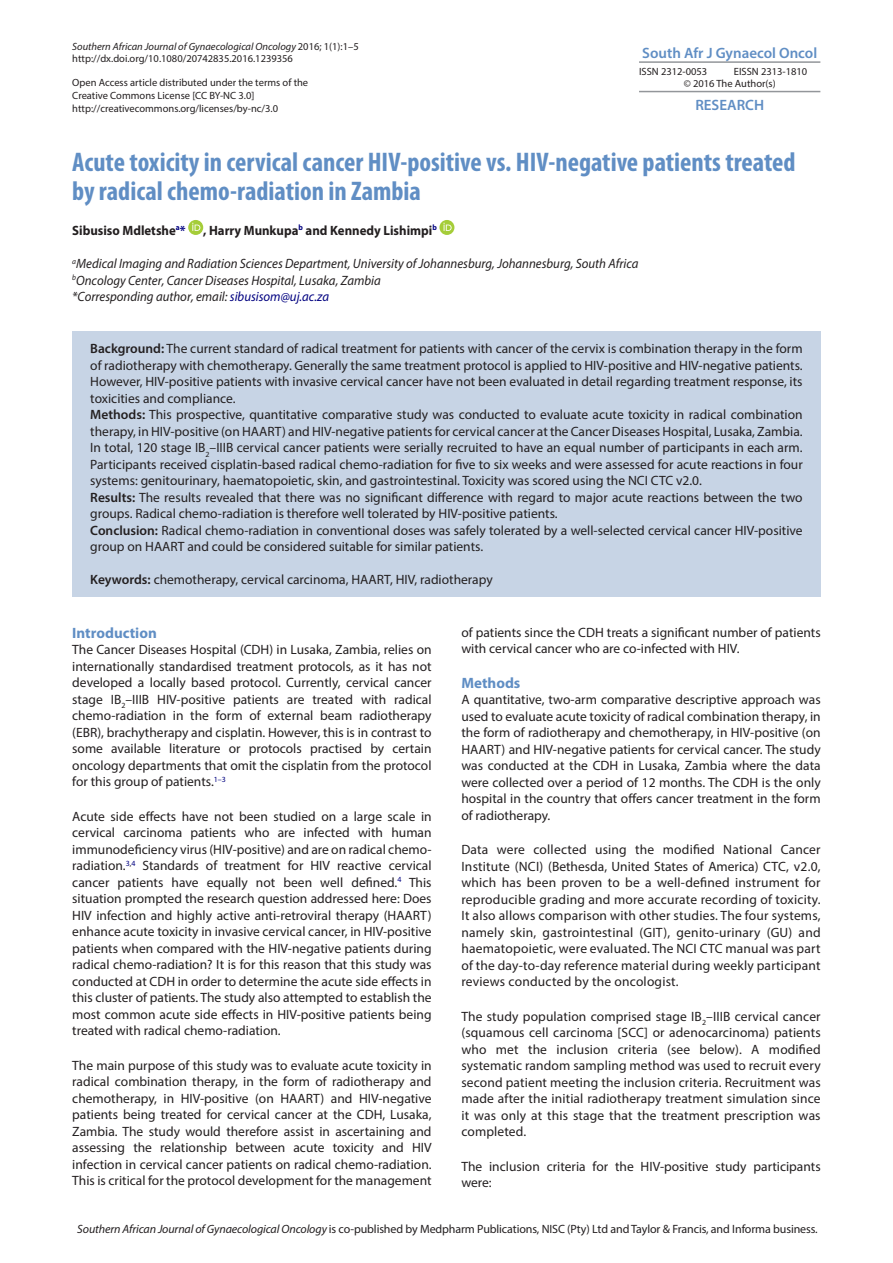
<style>
.page{position:relative;width:893px;height:1263px;background:#fff}
.page>*{position:absolute;margin:0;border:0;box-sizing:border-box;transform-origin:0 0}
.t1{font:700 condensed 27px/28.5px "Myriad Pro";color:#608ec4}
.t2{font:600 15px "Myriad Pro";color:#608ec4}
.t3{font:700 15px "Myriad Pro";color:#608ec4}
.t4{font:13.5px/16.5px "Myriad Pro";color:#231f20;text-align:justify}
.t5{font:italic 13.5px/16.5px "Myriad Pro";color:#231f20;scale:.95 1}
.t6{font:700 13.5px "Myriad Pro";color:#231f20;scale:.95 1}
.t7{font:12px "Myriad Pro";letter-spacing:-.01em;color:#231f20}
.t8{font:10.5px/12.6px "Myriad Pro";color:#231f20}
.s1{font-style:italic}
.s2{color:#000080}
.s3{font-weight:600}
</style>
<div class="page">
<hr style="left:639px;top:61px;width:181px;height:2px;background:#93969a">
<hr style="left:639px;top:91px;width:181px;height:1px;background:#93969a">
<div style="left:188px;top:220px;width:15px;height:15px;background:#a5cd39;border-radius:50%"></div>
<svg style="left:192px;top:223px;width:8px;height:8px"></svg>
<div style="left:439px;top:220px;width:15px;height:15px;background:#a5cd39;border-radius:50%"></div>
<svg style="left:443px;top:223px;width:9px;height:8px"></svg>
<div style="left:72px;top:331px;width:749px;height:265px;background:#c7d4e5"></div>
<p class="t8" style="left:72px;top:40px;width:288px"><span class="s1">Southern African Journal of Gynaecological Oncology</span> 2016; 1(1):1–5 http://dx.doi.org/10.1080/20742835.2016.1239356</p>
<p class="t8" style="left:72px;top:76px;width:237px">Open Access article distributed under the terms of the<br>Creative Commons License [CC BY-NC 3.0] http://creativecommons.org/licenses/by-nc/3.0</p>
<h1 class="t1" style="left:72px;top:147px;width:725px">Acute toxicity in cervical cancer HIV-positive vs. HIV-negative patients treated by radical chemo-radiation in Zambia</h1>
<p class="t6" style="left:72px;top:222px;width:121px">Sibusiso Mdletshe<sup>a</sup><span class="s2">*</span></p>
<p class="t6" style="left:203px;top:222px;width:247px">, Harry Munkupa<sup>b</sup> and Kennedy Lishimpi<sup>b</sup></p>
<p class="t5" style="left:72px;top:255px;width:597px"><sup>a</sup>Medical Imaging and Radiation Sciences Department, University of Johannesburg, Johannesburg, South Africa <sup>b</sup>Oncology Center, Cancer Diseases Hospital, Lusaka, Zambia<br>*Corresponding author, email: <span class="s2">sibusisom@uj.ac.za</span></p>
<p class="t4" style="left:90px;top:340px;width:714px;text-align:left"><span class="s3">Background:</span> The current standard of radical treatment for patients with cancer of the cervix is combination therapy in the form of radiotherapy with chemotherapy. Generally the same treatment protocol is applied to HIV-positive and HIV-negative patients.<br>However, HIV-positive patients with invasive cervical cancer have not been evaluated in detail regarding treatment response, its toxicities and compliance.<br><span class="s3">Methods:</span> This prospective, quantitative comparative study was conducted to evaluate acute toxicity in radical combination therapy, in HIV-positive (on HAART) and HIV-negative patients for cervical cancer at the Cancer Diseases Hospital, Lusaka, Zambia.<br>In total, 120 stage IB<sub>2</sub>–IIIB cervical cancer patients were serially recruited to have an equal number of participants in each arm.<br>Participants received cisplatin-based radical chemo-radiation for five to six weeks and were assessed for acute reactions in four systems: genitourinary, haematopoietic, skin, and gastrointestinal. Toxicity was scored using the NCI CTC v2.0.<br><span class="s3">Results:</span> The results revealed that there was no significant difference with regard to major acute reactions between the two groups. Radical chemo-radiation is therefore well tolerated by HIV-positive patients.<br><span class="s3">Conclusion:</span> Radical chemo-radiation in conventional doses was safely tolerated by a well-selected cervical cancer HIV-positive group on HAART and could be considered suitable for similar patients.</p>
<p class="t4" style="left:90px;top:571px;width:404px"><span class="s3">Keywords:</span> chemotherapy, cervical carcinoma, HAART, HIV, radiotherapy</p>
<p class="t3" style="left:72px;top:623px;width:86px">Introduction</p>
<p class="t4" style="left:72px;top:641px;width:361px">The Cancer Diseases Hospital (CDH) in Lusaka, Zambia, relies on internationally standardised treatment protocols, as it has not developed a locally based protocol. Currently, cervical cancer stage IB<sub>2</sub>–IIIB HIV-positive patients are treated with radical chemo-radiation in the form of external beam radiotherapy (EBR), brachytherapy and cisplatin. However, this is in contrast to some available literature or protocols practised by certain oncology departments that omit the cisplatin from the protocol for this group of patients.<sup>1–3</sup></p>
<p class="t4" style="left:72px;top:808px;width:361px">Acute side effects have not been studied on a large scale in cervical carcinoma patients who are infected with human immunodeficiency virus (HIV-positive) and are on radical chemo&shy;radiation.<sup>3</sup><sup>,</sup><sup>4</sup> Standards of treatment for HIV reactive cervical cancer patients have equally not been well defined.<sup>4</sup> This situation prompted the research question addressed here: Does HIV infection and highly active anti-retroviral therapy (HAART) enhance acute toxicity in invasive cervical cancer, in HIV-positive patients when compared with the HIV-negative patients during radical chemo-radiation? It is for this reason that this study was conducted at CDH in order to determine the acute side effects in this cluster of patients. The study also attempted to establish the most common acute side effects in HIV-positive patients being treated with radical chemo-radiation.</p>
<p class="t4" style="left:72px;top:1057px;width:361px">The main purpose of this study was to evaluate acute toxicity in radical combination therapy, in the form of radiotherapy and chemotherapy, in HIV-positive (on HAART) and HIV-negative patients being treated for cervical cancer at the CDH, Lusaka, Zambia. The study would therefore assist in ascertaining and assessing the relationship between acute toxicity and HIV infection in cervical cancer patients on radical chemo-radiation.<br>This is critical for the protocol development for the management</p>
<p class="t2" style="left:642px;top:43px;width:176px">South Afr J Gynaecol Oncol</p>
<p class="t8" style="left:639px;top:65px;width:70px">ISSN 2312-0053</p>
<p class="t8" style="left:684px;top:65px;width:125px;text-indent:50px">EISSN 2313-1810 © 2016 The Author(s)</p>
<p class="t2" style="left:695px;top:95px;width:70px">RESEARCH</p>
<p class="t4" style="left:461px;top:624px;width:361px">of patients since the CDH treats a significant number of patients with cervical cancer who are co-infected with HIV.</p>
<p class="t3" style="left:461px;top:673px;width:61px">Methods</p>
<p class="t4" style="left:461px;top:691px;width:361px">A quantitative, two-arm comparative descriptive approach was used to evaluate acute toxicity of radical combination therapy, in the form of radiotherapy and chemotherapy, in HIV-positive (on HAART) and HIV-negative patients for cervical cancer. The study was conducted at the CDH in Lusaka, Zambia where the data were collected over a period of 12 months. The CDH is the only hospital in the country that offers cancer treatment in the form of radiotherapy.</p>
<p class="t4" style="left:461px;top:841px;width:361px">Data were collected using the modified National Cancer Institute (NCI) (Bethesda, United States of America) CTC, v2.0, which has been proven to be a well-defined instrument for reproducible grading and more accurate recording of toxicity.<br>It also allows comparison with other studies. The four systems, namely skin, gastrointestinal (GIT), genito-urinary (GU) and haematopoietic, were evaluated. The NCI CTC manual was part of the day-to-day reference material during weekly participant reviews conducted by the oncologist.</p>
<p class="t4" style="left:461px;top:1008px;width:361px">The study population comprised stage IB<sub>2</sub>–IIIB cervical cancer (squamous cell carcinoma [SCC] or adenocarcinoma) patients who met the inclusion criteria (see below). A modified systematic random sampling method was used to recruit every second patient meeting the inclusion criteria. Recruitment was made after the initial radiotherapy treatment simulation since it was only at this stage that the treatment prescription was completed.</p>
<p class="t4" style="left:461px;top:1158px;width:361px">The inclusion criteria for the HIV-positive study participants were:</p>
<p class="t7" style="left:77px;top:1221px;width:742px"><span class="s1">Southern African Journal of Gynaecological Oncology</span> is co-published by Medpharm Publications, NISC (Pty) Ltd and Taylor &amp; Francis, and Informa business.</p>
</div>
